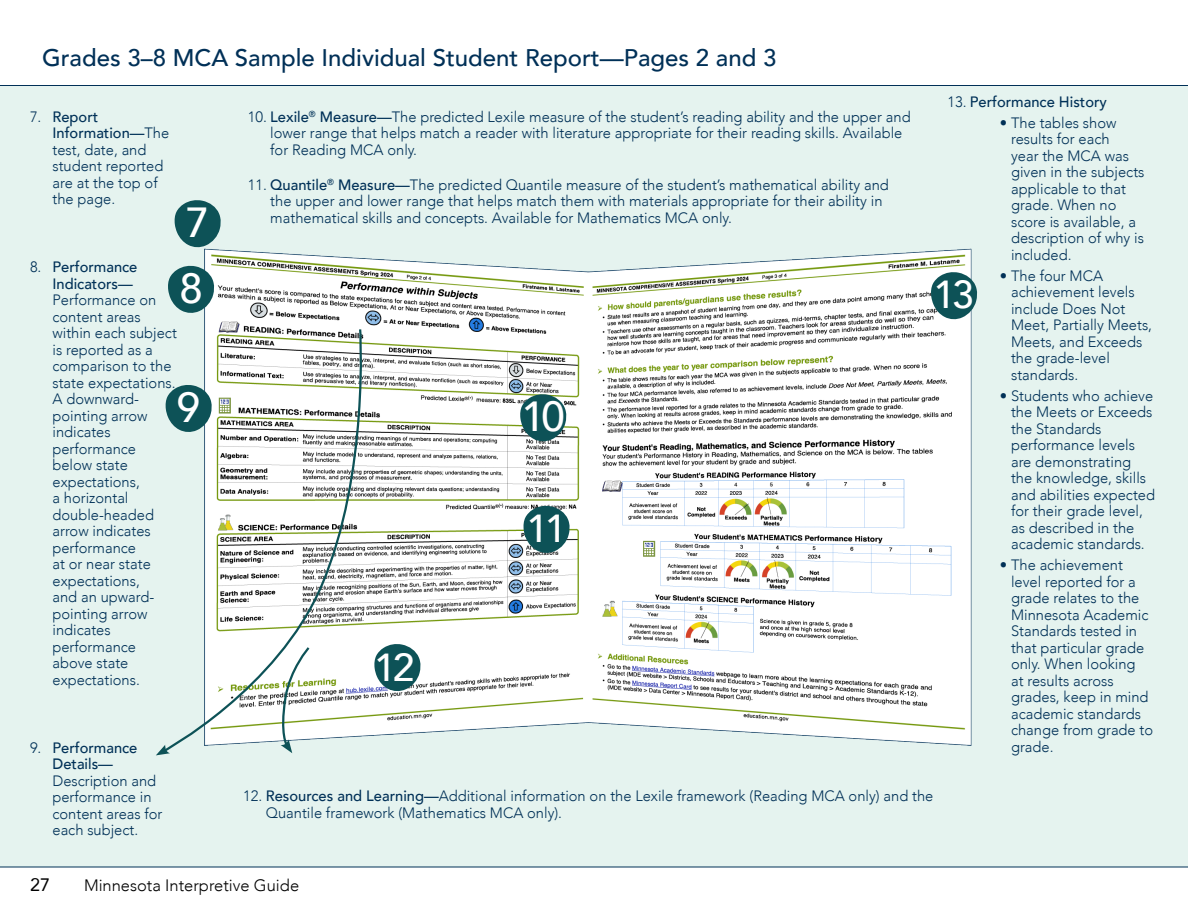
<style>
.page{position:relative;width:1188px;height:918px;background:#fff}
.page>*{position:absolute;margin:0;border:0;box-sizing:border-box;transform-origin:0 0}
.t1{font:500 42px/65.7px "Avenir";color:#fff}
.t2{font:500 39px "Avenir";color:#fff}
.Callout_text{font:500 24px "Avenir";color:#003057}
.t3{font:18px "Avenir";color:#000}
.t4{font:300 16.5px "Avenir";color:#000}
.Callout_-_Reports_Numbered_text{font:300 15px/16.5px "Avenir";color:#003057}
.Callout_-_Reports_Numbered_text-2{font:500 15px "Avenir";color:#003057}
.s1{font-weight:500}
.s2{font-weight:300}
</style>
<div class="page">
<div style="left:0;top:85px;width:1188px;height:782px;background:#e5f3ef"></div>
<img style="left:204px;top:248px;width:767px;height:498px">
<svg style="left:174px;top:199px;width:47px;height:49px;background:#457b7e"></svg>
<svg style="left:168px;top:265px;width:46px;height:49px;background:#43797c"></svg>
<svg style="left:520px;top:393px;width:47px;height:49px;background:#407474"></svg>
<svg style="left:523px;top:505px;width:47px;height:49px;background:#417477"></svg>
<svg style="left:374px;top:643px;width:47px;height:49px"></svg>
<svg style="left:931px;top:271px;width:46px;height:49px;background:#43787c"></svg>
<svg style="left:162px;top:327px;width:207px;height:426px"></svg>
<svg style="left:156px;top:745px;width:14px;height:10px"></svg>
<p class="Callout_text" style="left:42px;top:37px;width:736px">Grades 3–8 MCA Sample Individual Student Report—Pages 2 and 3</p>
<p class="Callout_-_Reports_Numbered_text" style="left:52px;top:109px;width:118px;text-indent:-22px">7. <span class="s1">Report<br>Information—</span>The test, date, and student reported are at the top of the page.</p>
<p class="Callout_-_Reports_Numbered_text-2" style="left:947px;top:88px;width:161px"><span class="s2">13.</span> Performance History</p>
<p class="Callout_-_Reports_Numbered_text" style="left:1011px;top:114px;width:135px;text-indent:-11px">• The tables show results for each<br>year the MCA was given in the subjects applicable to that grade. When no score is available, a description of why is included.</p>
<p class="Callout_-_Reports_Numbered_text" style="left:1011px;top:267px;width:143px;text-indent:-11px">• The four MCA achievement levels include Does Not<br>Meet, Partially Meets,<br>Meets, and Exceeds the grade-level standards.</p>
<p class="Callout_-_Reports_Numbered_text" style="left:1011px;top:387px;width:146px;text-indent:-11px">• Students who achieve the Meets or Exceeds the Standards performance levels are demonstrating the knowledge, skills and abilities expected for their grade level, as described in the academic standards.</p>
<p class="Callout_-_Reports_Numbered_text" style="left:1011px;top:557px;width:144px;text-indent:-11px">• The achievement level reported for a grade relates to the<br>Minnesota Academic<br>Standards tested in that particular grade only. When looking<br>at results across grades, keep in mind academic standards change from grade to grade.</p>
<p class="Callout_-_Reports_Numbered_text" style="left:270px;top:109px;width:642px;text-indent:-22px">10. <span class="s1">Lexile</span><sup>®</sup> <span class="s1">Measure—</span>The predicted Lexile measure of the student’s reading ability and the upper and lower range that helps match a reader with literature appropriate for their reading skills. Available for Reading MCA only.</p>
<p class="Callout_-_Reports_Numbered_text" style="left:270px;top:177px;width:620px;text-indent:-22px">11. <span class="s1">Quantile</span><sup>®</sup> <span class="s1">Measure—</span>The predicted Quantile measure of the student’s mathematical ability and the upper and lower range that helps match them with materials appropriate for their ability in mathematical skills and concepts. Available for Mathematics MCA only.</p>
<h1 class="t1" style="left:179px;top:188px;width:31px">7<br>8</h1>
<p class="Callout_-_Reports_Numbered_text" style="left:52px;top:259px;width:126px;text-indent:-22px">8. <span class="s1">Performance<br>Indicators—<br></span>Performance on content areas within each subject is reported as a comparison to the state expectations.<br>A downward&shy;pointing arrow indicates performance below state expectations,<br>a horizontal double-headed arrow indicates performance<br>at or near state expectations,<br>and an upward&shy;pointing arrow indicates performance above state expectations.</p>
<h2 class="t2" style="left:934px;top:260px;width:42px">13</h2>
<h1 class="t1" style="left:177px;top:372px;width:25px">9</h1>
<h1 class="t1" style="left:522px;top:382px;width:45px">10</h1>
<h2 class="t2" style="left:526px;top:494px;width:42px">11</h2>
<h2 class="t2" style="left:374px;top:633px;width:42px">12</h2>
<p class="Callout_-_Reports_Numbered_text" style="left:52px;top:739px;width:112px;text-indent:-22px">9. <span class="s1">Performance<br>Details—<br></span>Description and performance in content areas for each subject.</p>
<p class="Callout_-_Reports_Numbered_text" style="left:266px;top:788px;width:669px;text-indent:-22px">12. <span class="s1">Resources and Learning—</span>Additional information on the Lexile framework (Reading MCA only) and the<br>Quantile framework (Mathematics MCA only).</p>
<p class="t3" style="left:30px;top:870px;width:22px">27</p>
<p class="t4" style="left:84px;top:876px;width:217px">Minnesota Interpretive Guide</p>
</div>
